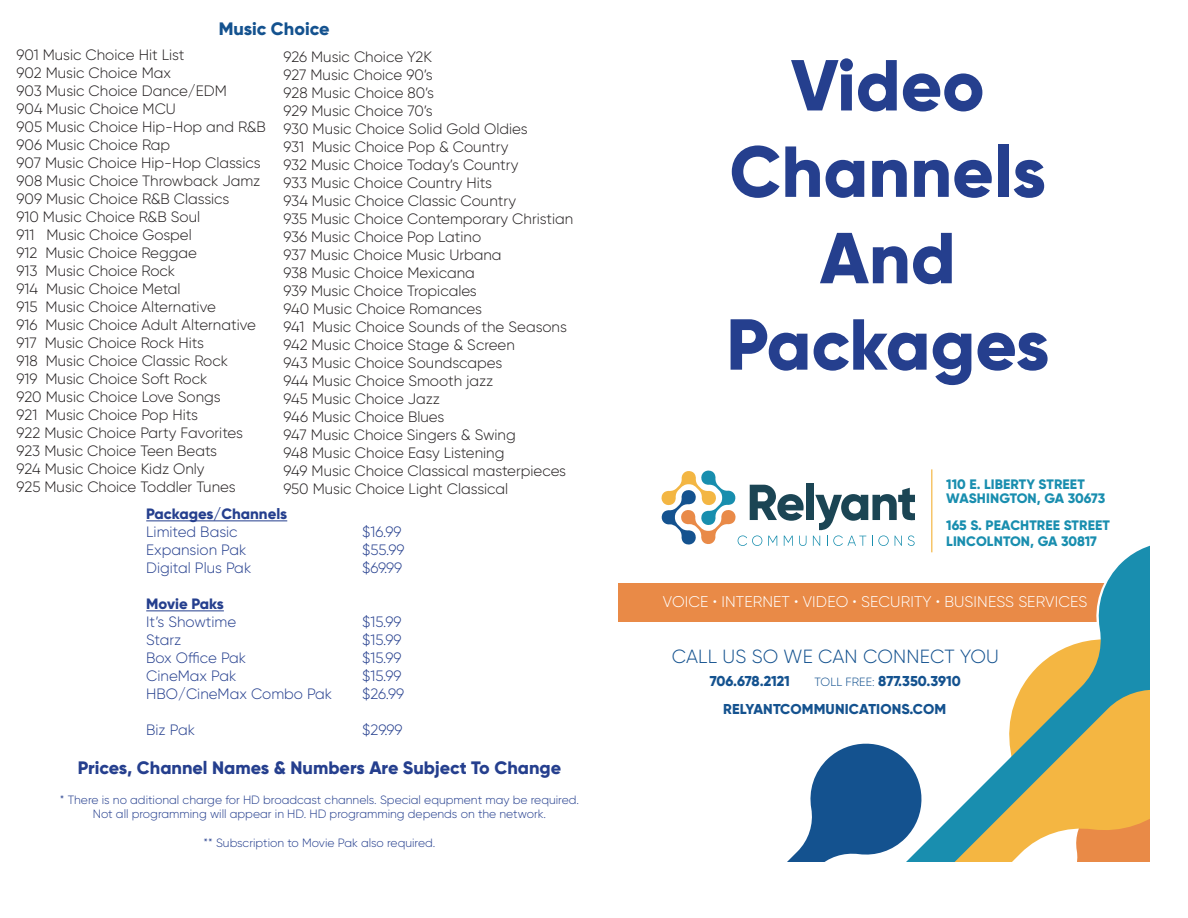
<style>
.page{position:relative;width:1188px;height:918px;background:#fff}
.page>*{position:absolute;margin:0;border:0;box-sizing:border-box;transform-origin:0 0}
.t1{font:800 72px "Gilroy";color:#253f8e}
.t2{font:300 19.05px "Gilroy";letter-spacing:.01em;color:#14528f}
.t3{font:800 18px "Gilroy";color:#253f8e}
.t4{font:800 18px "Gilroy";color:#14528f}
.t5{font:300 15.45px "Gilroy";letter-spacing:.01em;color:#fff}
.t6{font:300 15px "Gilroy";color:#231f20}
.t7{font:300 15px "Gilroy";color:#253f8e}
.t8{font:800 15px "Gilroy";color:#253f8e}
.t9{font:800 14.25px "Gilroy";color:#14528f}
.t10{font:800 14.25px "Gilroy";letter-spacing:-.02em;color:#14528f}
.t11{font:800 13.65px/14.2px "Gilroy";letter-spacing:.01em;color:#198eaf}
.t12{font:300 12px/14.4px "Gilroy";color:#253f8e;text-align:center}
.s1{font-weight:300;font-size:11.85px}
</style>
<div class="page">
<div style="left:619px;top:583px;width:523px;height:39px;background:#e98a47"></div>
<svg style="left:812px;top:535px;width:338px;height:204px"></svg>
<svg style="left:787px;top:739px;width:363px;height:123px"></svg>
<div style="left:806px;top:483px;width:8px;height:37px;background:#1b4554"></div>
<svg style="left:813px;top:488px;width:102px;height:58px"></svg>
<svg style="left:662px;top:471px;width:145px;height:75px"></svg>
<hr style="left:931px;top:469px;width:1px;height:83px;background:#f4b642">
<hr style="left:146px;top:520px;width:141px;height:1px;background:#253f8e">
<hr style="left:146px;top:610px;width:78px;height:1px;background:#253f8e">
<p class="t4" style="left:219px;top:18px;width:112px">Music Choice</p>
<p class="t6" style="left:16px;top:46px;width:169px">901 Music Choice Hit List</p>
<p class="t6" style="left:16px;top:64px;width:156px">902 Music Choice Max</p>
<p class="t6" style="left:16px;top:82px;width:212px">903 Music Choice Dance/EDM</p>
<p class="t6" style="left:16px;top:100px;width:161px">904 Music Choice MCU</p>
<p class="t6" style="left:16px;top:118px;width:251px">905 Music Choice Hip-Hop and R&amp;B</p>
<p class="t6" style="left:16px;top:136px;width:155px">906 Music Choice Rap</p>
<p class="t6" style="left:16px;top:154px;width:246px">907 Music Choice Hip-Hop Classics</p>
<p class="t6" style="left:16px;top:172px;width:245px">908 Music Choice Throwback Jamz</p>
<p class="t6" style="left:16px;top:190px;width:214px">909 Music Choice R&amp;B Classics</p>
<p class="t6" style="left:16px;top:208px;width:185px">910 Music Choice R&amp;B Soul</p>
<p class="t6" style="left:16px;top:226px;width:177px">911 Music Choice Gospel</p>
<p class="t6" style="left:16px;top:244px;width:182px">912 Music Choice Reggae</p>
<p class="t6" style="left:16px;top:262px;width:160px">913 Music Choice Rock</p>
<p class="t6" style="left:16px;top:280px;width:166px">914 Music Choice Metal</p>
<p class="t6" style="left:16px;top:298px;width:201px">915 Music Choice Alternative</p>
<p class="t6" style="left:16px;top:316px;width:241px">916 Music Choice Adult Alternative</p>
<p class="t6" style="left:16px;top:334px;width:189px">917 Music Choice Rock Hits</p>
<p class="t6" style="left:16px;top:352px;width:213px">918 Music Choice Classic Rock</p>
<p class="t6" style="left:16px;top:370px;width:192px">919 Music Choice Soft Rock</p>
<p class="t6" style="left:16px;top:388px;width:206px">920 Music Choice Love Songs</p>
<p class="t6" style="left:16px;top:406px;width:183px">921 Music Choice Pop Hits</p>
<p class="t6" style="left:16px;top:424px;width:228px">922 Music Choice Party Favorites</p>
<p class="t6" style="left:16px;top:442px;width:202px">923 Music Choice Teen Beats</p>
<p class="t6" style="left:16px;top:460px;width:190px">924 Music Choice Kidz Only</p>
<p class="t6" style="left:16px;top:478px;width:221px">925 Music Choice Toddler Tunes</p>
<p class="t6" style="left:284px;top:47px;width:150px">926 Music Choice Y2K</p>
<p class="t6" style="left:284px;top:65px;width:151px">927 Music Choice 90’s</p>
<p class="t6" style="left:284px;top:83px;width:152px">928 Music Choice 80’s</p>
<p class="t6" style="left:284px;top:101px;width:151px">929 Music Choice 70’s</p>
<p class="t6" style="left:284px;top:119px;width:246px">930 Music Choice Solid Gold Oldies</p>
<p class="t6" style="left:284px;top:137px;width:226px">931 Music Choice Pop &amp; Country</p>
<p class="t6" style="left:284px;top:155px;width:236px">932 Music Choice Today’s Country</p>
<p class="t6" style="left:284px;top:173px;width:210px">933 Music Choice Country Hits</p>
<p class="t6" style="left:284px;top:191px;width:234px">934 Music Choice Classic Country</p>
<p class="t6" style="left:284px;top:209px;width:291px">935 Music Choice Contemporary Christian</p>
<p class="t6" style="left:284px;top:227px;width:199px">936 Music Choice Pop Latino</p>
<p class="t6" style="left:284px;top:245px;width:220px">937 Music Choice Music Urbana</p>
<p class="t6" style="left:284px;top:263px;width:193px">938 Music Choice Mexicana</p>
<p class="t6" style="left:284px;top:281px;width:195px">939 Music Choice Tropicales</p>
<p class="t6" style="left:284px;top:299px;width:200px">940 Music Choice Romances</p>
<p class="t6" style="left:284px;top:317px;width:285px">941 Music Choice Sounds of the Seasons</p>
<p class="t6" style="left:284px;top:335px;width:233px">942 Music Choice Stage &amp; Screen</p>
<p class="t6" style="left:284px;top:353px;width:220px">943 Music Choice Soundscapes</p>
<p class="t6" style="left:284px;top:371px;width:211px">944 Music Choice Smooth jazz</p>
<p class="t6" style="left:284px;top:389px;width:158px">945 Music Choice Jazz</p>
<p class="t6" style="left:284px;top:407px;width:162px">946 Music Choice Blues</p>
<p class="t6" style="left:284px;top:425px;width:234px">947 Music Choice Singers &amp; Swing</p>
<p class="t6" style="left:284px;top:443px;width:222px">948 Music Choice Easy Listening</p>
<p class="t6" style="left:284px;top:461px;width:284px">949 Music Choice Classical masterpieces</p>
<p class="t6" style="left:284px;top:479px;width:226px">950 Music Choice Light Classical</p>
<p class="t8" style="left:146px;top:505px;width:143px">Packages/Channels</p>
<p class="t7" style="left:146px;top:523px;width:93px">Limited Basic</p>
<p class="t7" style="left:362px;top:523px;width:41px">$16.99</p>
<p class="t7" style="left:146px;top:541px;width:102px">Expansion Pak</p>
<p class="t7" style="left:362px;top:541px;width:44px">$55.99</p>
<p class="t7" style="left:146px;top:559px;width:106px">Digital Plus Pak</p>
<p class="t7" style="left:362px;top:559px;width:42px">$69.99</p>
<p class="t8" style="left:146px;top:595px;width:79px">Movie Paks</p>
<p class="t7" style="left:146px;top:613px;width:92px">It’s Showtime</p>
<p class="t7" style="left:362px;top:613px;width:41px">$15.99</p>
<p class="t7" style="left:146px;top:631px;width:37px">Starz</p>
<p class="t7" style="left:362px;top:631px;width:41px">$15.99</p>
<p class="t7" style="left:146px;top:649px;width:101px">Box Office Pak</p>
<p class="t7" style="left:362px;top:649px;width:41px">$15.99</p>
<p class="t7" style="left:146px;top:667px;width:92px">CineMax Pak</p>
<p class="t7" style="left:362px;top:667px;width:41px">$15.99</p>
<p class="t7" style="left:146px;top:685px;width:187px">HBO/CineMax Combo Pak</p>
<p class="t7" style="left:362px;top:685px;width:43px">$26.99</p>
<p class="t7" style="left:146px;top:721px;width:50px">Biz Pak</p>
<p class="t7" style="left:362px;top:721px;width:42px">$29.99</p>
<p class="t3" style="left:78px;top:756px;width:485px">Prices, Channel Names &amp; Numbers Are Subject To Change</p>
<p class="t12" style="left:60px;top:792px;width:521px">* There is no aditional charge for HD broadcast channels. Special equpment may be required.<br>Not all programming will appear in HD. HD programming depends on the network.</p>
<p class="t12" style="left:204px;top:835px;width:233px">** Subscription to Movie Pak also required.</p>
<p class="t1" style="left:791px;top:40px;width:195px">Video</p>
<p class="t1" style="left:730px;top:126px;width:318px">Channels</p>
<p class="t1" style="left:820px;top:213px;width:137px">And</p>
<p class="t1" style="left:726px;top:299px;width:325px">Packages</p>
<p class="t11" style="left:946px;top:477px;width:161px">110 E. LIBERTY STREET<br>WASHINGTON, GA 30673</p>
<p class="t11" style="left:946px;top:516px;width:165px;line-height:16.5px">165 S. PEACHTREE STREET<br>LINCOLNTON, GA 30817</p>
<p class="t5" style="left:663px;top:592px;width:426px">VOICE • INTERNET • VIDEO • SECURITY • BUSINESS SERVICES</p>
<p class="t2" style="left:672px;top:645px;width:329px">CALL US SO WE CAN CONNECT YOU</p>
<p class="t10" style="left:710px;top:672px;width:82px">706.678.2121</p>
<p class="t9" style="left:814px;top:672px;width:148px"><span class="s1">TOLL FREE:</span> 877.350.3910</p>
<p class="t9" style="left:723px;top:700px;width:225px">RELYANTCOMMUNICATIONS.COM</p>
</div>
